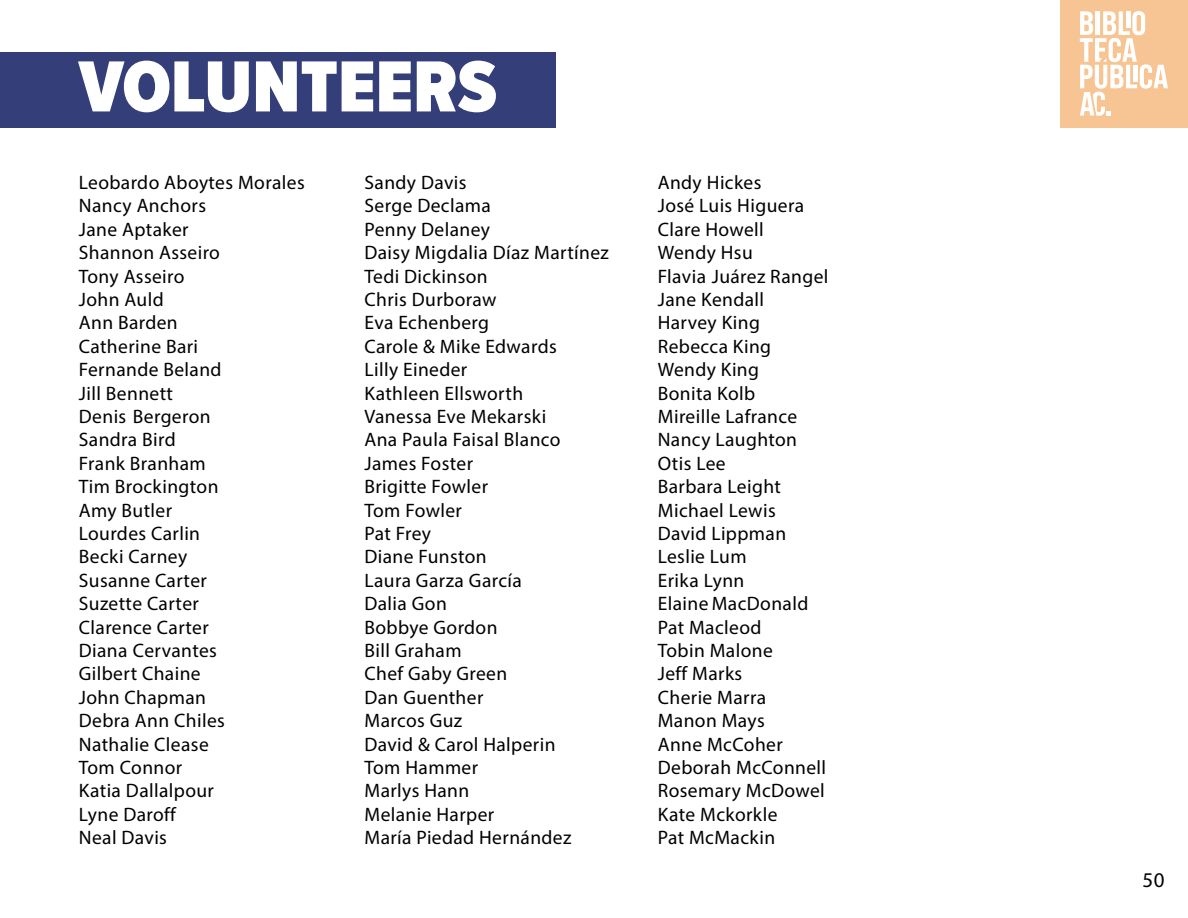
<style>
.page{position:relative;width:1188px;height:918px;background:#fff}
.page>*{position:absolute;margin:0;border:0;box-sizing:border-box;transform-origin:0 0}
.t1{font:900 75px "Proxima Nova Cond";color:#fff}
.t2{font:21px "Myriad Pro";color:#020203}
.t3{font:19.5px/23.4px "Myriad Pro";letter-spacing:.02em;color:#000}
</style>
<div class="page">
<div style="left:1060px;top:0;width:128px;height:128px;background:#f6c593"></div>
<svg style="left:1080px;top:11px;width:88px;height:105px"></svg>
<div style="left:0;top:53px;width:556px;height:75px;background:#343e79"></div>
<h1 class="t1" style="left:79px;top:31px;width:420px">VOLUNTEERS</h1>
<p class="t3" style="left:79px;top:170px;width:227px">Leobardo Aboytes Morales<br>Nancy Anchors<br>Jane Aptaker<br>Shannon Asseiro<br>Tony Asseiro<br>John Auld<br>Ann Barden<br>Catherine Bari<br>Fernande Beland<br>Jill Bennett<br>Denis Bergeron<br>Sandra Bird<br>Frank Branham<br>Tim Brockington<br>Amy Butler<br>Lourdes Carlin<br>Becki Carney<br>Susanne Carter<br>Suzette Carter<br>Clarence Carter<br>Diana Cervantes<br>Gilbert Chaine<br>John Chapman<br>Debra Ann Chiles<br>Nathalie Clease<br>Tom Connor<br>Katia Dallalpour<br>Lyne Daroff<br>Neal Davis</p>
<p class="t3" style="left:364px;top:170px;width:246px">Sandy Davis<br>Serge Declama<br>Penny Delaney<br>Daisy Migdalia Díaz Martínez<br>Tedi Dickinson<br>Chris Durboraw<br>Eva Echenberg<br>Carole &amp; Mike Edwards<br>Lilly Eineder<br>Kathleen Ellsworth<br>Vanessa Eve Mekarski<br>Ana Paula Faisal Blanco<br>James Foster<br>Brigitte Fowler<br>Tom Fowler<br>Pat Frey<br>Diane Funston<br>Laura Garza García<br>Dalia Gon<br>Bobbye Gordon<br>Bill Graham<br>Chef Gaby Green<br>Dan Guenther<br>Marcos Guz<br>David &amp; Carol Halperin<br>Tom Hammer<br>Marlys Hann<br>Melanie Harper<br>María Piedad Hernández</p>
<p class="t3" style="left:658px;top:170px;width:172px">Andy Hickes<br>José Luis Higuera<br>Clare Howell<br>Wendy Hsu<br>Flavia Juárez Rangel<br>Jane Kendall<br>Harvey King<br>Rebecca King<br>Wendy King<br>Bonita Kolb<br>Mireille Lafrance<br>Nancy Laughton<br>Otis Lee<br>Barbara Leight<br>Michael Lewis<br>David Lippman<br>Leslie Lum<br>Erika Lynn<br>Elaine MacDonald<br>Pat Macleod<br>Tobin Malone<br>Jeff Marks<br>Cherie Marra<br>Manon Mays<br>Anne McCoher<br>Deborah McConnell<br>Rosemary McDowel<br>Kate Mckorkle<br>Pat McMackin</p>
<p class="t2" style="left:1143px;top:867px;width:23px">50</p>
</div>
